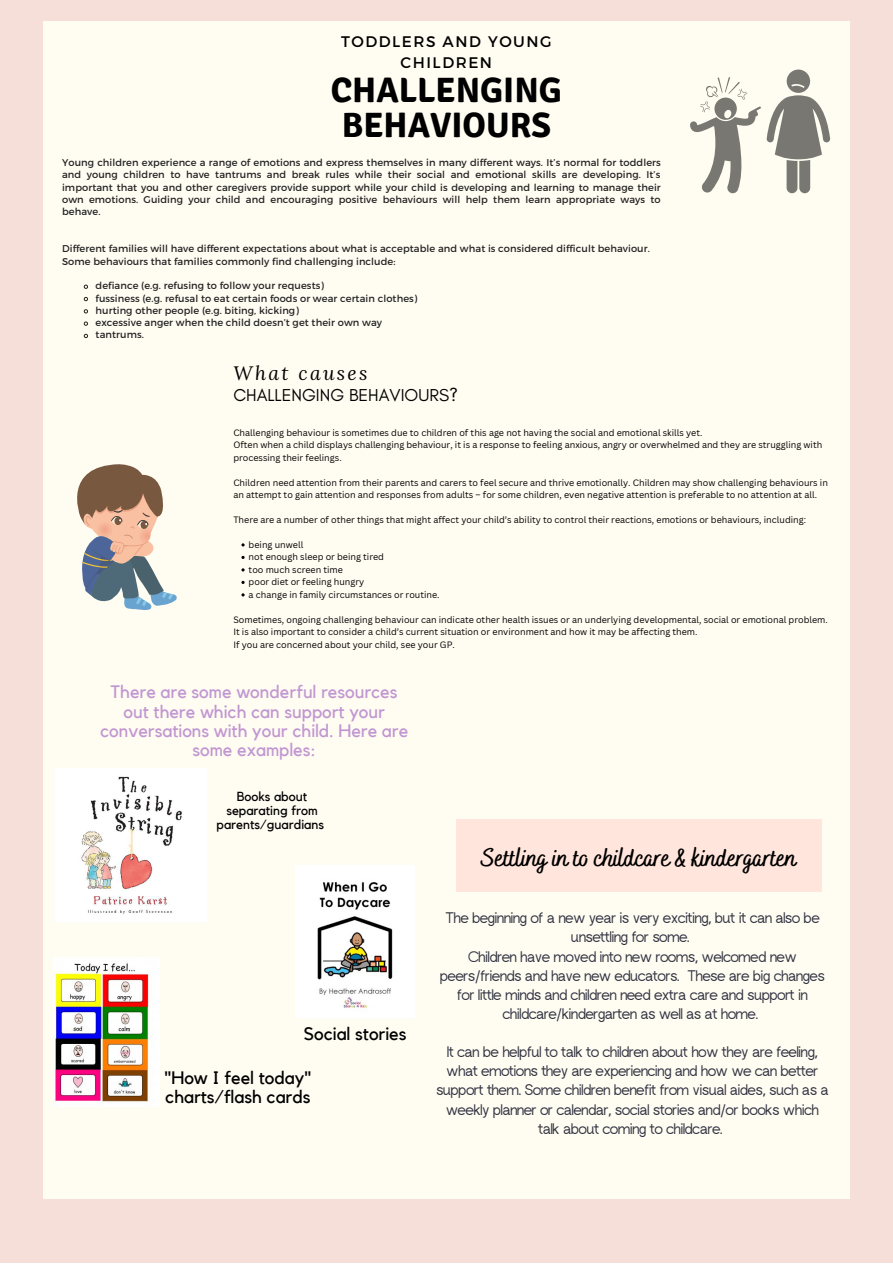
<style>
.page{position:relative;width:893px;height:1264px;background:#fff}
.page>*{position:absolute;margin:0;border:0;box-sizing:border-box;transform-origin:0 0}
.t1{font:700 35.1px/34.8px "Signika";color:#000;text-align:center}
.t2{font:700 25.35px "Bakerie Smooth";color:#000}
.t3{font:italic 19.5px "Lora";letter-spacing:.12em;color:#000}
.t4{font:18px/19px "Kollektif";color:#c197d2;text-align:center}
.t5{font:18px/19px "Kollektif";color:#000}
.t6{font:17.55px "Glacial Indifference";color:#000}
.t7{font:15.3px/19px "rugratssans";letter-spacing:-.045em;color:#2f313f;text-align:center}
.t8{font:15.3px/20.2px "Montserrat";letter-spacing:.1em;color:#000;text-align:center}
.t9{font:13.05px/14.2px "Kollektif";color:#000;text-align:center}
.t10{font:9.9px/12.3px "Montserrat";letter-spacing:.01em;color:#222}
.t11{font:9px/12.5px "Canva Sans";color:#000}
</style>
<div class="page">
<div style="left:0;top:0;width:892px;height:1262px;background:#f6ded9"></div>
<div style="left:43px;top:21px;width:806px;height:1177px;background:#fffcf2"></div>
<svg style="left:690px;top:70px;width:140px;height:123px"></svg>
<svg style="left:77px;top:464px;width:100px;height:146px"></svg>
<div style="left:456px;top:819px;width:365px;height:72px;background:#ffe5db"></div>
<img style="left:54px;top:768px;width:152px;height:153px">
<img style="left:296px;top:865px;width:118px;height:152px">
<img style="left:53px;top:957px;width:106px;height:149px">
<svg style="left:83px;top:284px;width:5px;height:5px"></svg>
<svg style="left:83px;top:296px;width:5px;height:6px"></svg>
<svg style="left:83px;top:309px;width:5px;height:5px"></svg>
<svg style="left:83px;top:321px;width:5px;height:5px"></svg>
<svg style="left:83px;top:333px;width:5px;height:5px"></svg>
<h3 class="t8" style="left:341px;top:31px;width:212px">TODDLERS AND YOUNG<br>CHILDREN</h3>
<h1 class="t1" style="left:331px;top:74px;width:232px">CHALLENGING<br>BEHAVIOURS</h1>
<p class="t10" style="left:62px;top:156px;width:600px;text-align:justify">Young children experience a range of emotions and express themselves in many different ways. It’s normal for toddlers and young children to have tantrums and break rules while their social and emotional skills are developing. It’s important that you and other caregivers provide support while your child is developing and learning to manage their own emotions. Guiding your child and encouraging positive behaviours will help them learn appropriate ways to behave.</p>
<p class="t10" style="left:62px;top:242px;width:589px">Different families will have different expectations about what is acceptable and what is considered difficult behaviour.<br>Some behaviours that families commonly find challenging include:</p>
<p class="t10" style="left:96px;top:279px;width:323px">defiance (e.g. refusing to follow your requests)<br>fussiness (e.g. refusal to eat certain foods or wear certain clothes) hurting other people (e.g. biting, kicking)<br>excessive anger when the child doesn’t get their own way tantrums.</p>
<h3 class="t3" style="left:233px;top:360px;width:136px">What causes</h3>
<h3 class="t6" style="left:233px;top:385px;width:226px">CHALLENGING BEHAVIOURS?</h3>
<p class="t11" style="left:233px;top:426px;width:590px">Challenging behaviour is sometimes due to children of this age not having the social and emotional skills yet.<br>Often when a child displays challenging behaviour, it is a response to feeling anxious, angry or overwhelmed and they are struggling with processing their feelings.</p>
<p class="t11" style="left:233px;top:476px;width:596px">Children need attention from their parents and carers to feel secure and thrive emotionally. Children may show challenging behaviours in an attempt to gain attention and responses from adults – for some children, even negative attention is preferable to no attention at all.</p>
<p class="t11" style="left:233px;top:513px;width:574px">There are a number of other things that might affect your child’s ability to control their reactions, emotions or behaviours, including:</p>
<p class="t11" style="left:249px;top:538px;width:192px">being unwell<br>not enough sleep or being tired<br>too much screen time<br>poor diet or feeling hungry<br>a change in family circumstances or routine.</p>
<p class="t11" style="left:233px;top:613px;width:596px">Sometimes, ongoing challenging behaviour can indicate other health issues or an underlying developmental, social or emotional problem.<br>It is also important to consider a child’s current situation or environment and how it may be affecting them.<br>If you are concerned about your child, see your GP.</p>
<h3 class="t4" style="left:100px;top:683px;width:309px">There are some wonderful resources out there which can support your conversations with your child. Here are some examples:</h3>
<h3 class="t9" style="left:216px;top:789px;width:109px">Books about separating from parents/guardians</h3>
<h3 class="t5" style="left:304px;top:1024px;width:104px">Social stories</h3>
<h3 class="t5" style="left:164px;top:1068px;width:148px">"How I feel today" charts/flash cards</h3>
<h2 class="t2" style="left:481px;top:843px;width:316px">Settling in to childcare &amp; kindergarten</h2>
<p class="t7" style="left:440px;top:910px;width:386px">The beginning of a new year is very exciting, but it can also be unsettling for some.<br>Children have moved into new rooms, welcomed new peers/friends and have new educators. These are big changes for little minds and children need extra care and support in childcare/kindergarten as well as at home.</p>
<p class="t7" style="left:436px;top:1043px;width:394px">It can be helpful to talk to children about how they are feeling, what emotions they are experiencing and how we can better support them. Some children benefit from visual aides, such as a weekly planner or calendar, social stories and/or books which talk about coming to childcare.</p>
</div>
